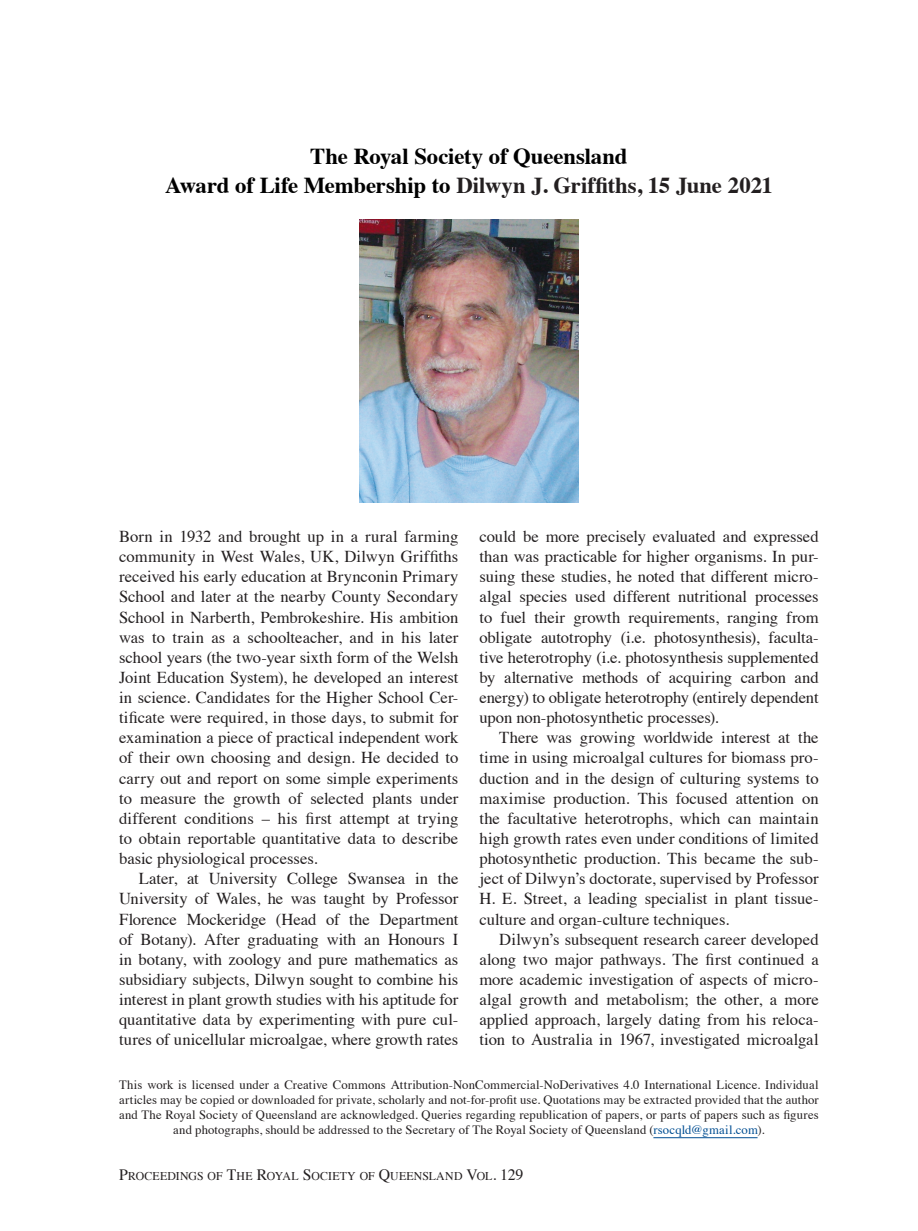
<style>
.page{position:relative;width:918px;height:1231px;background:#fff}
.page>*{position:absolute;margin:0;border:0;box-sizing:border-box;transform-origin:0 0}
.Paper_Title{font:700 22.75px "Times";letter-spacing:-.005em;color:#231f20}
.Paper_Title-2{font:700 22.75px "Times";letter-spacing:-.005em;color:#000}
.Body_Text{font:16.62px/20.1px "Times";color:#231f20;text-align:justify}
.Body_Text_Full_Out{font:16.62px/20.1px "Times";color:#231f20;text-align:justify}
.Imprint{font:12.6px/14.9px "Times";letter-spacing:.01em;color:#231f20;text-align:center}
.t1{font:11.9px "Times";letter-spacing:.015em;color:#231f20}
.s1{color:#000}
.s2{color:#004e92}
.s3{font-size:15.75px}
</style>
<div class="page">
<hr style="left:653px;top:1137px;width:104px;height:1px;background:#004e92">
<img style="left:359px;top:219px;width:220px;height:283px">
<p class="Paper_Title-2" style="left:310px;top:134px;width:319px">The Royal Society of Queensland</p>
<p class="Paper_Title" style="left:165px;top:164px;width:609px"><span class="s1">Award of Life Membership to</span> Dilwyn J. Griffiths, 15 June 2021</p>
<p class="Body_Text_Full_Out" style="left:119px;top:525px;width:341px">Born in 1932 and brought up in a rural farming community in West Wales, UK, Dilwyn Griffiths received his early education at Brynconin Primary School and later at the nearby County Secondary School in Narberth, Pembrokeshire. His ambition was to train as a schoolteacher, and in his later school years (the two-year sixth form of the Welsh Joint Education System), he developed an interest in science. Candidates for the Higher School Cer&shy;tificate were required, in those days, to submit for examination a piece of practical independent work of their own choosing and design. He decided to carry out and report on some simple experiments to measure the growth of selected plants under different conditions – his first attempt at trying to obtain reportable quantitative data to describe basic physiological processes.</p>
<p class="Body_Text" style="left:119px;top:867px;width:341px;text-indent:20px">Later, at University College Swansea in the University of Wales, he was taught by Professor Florence Mockeridge (Head of the Department of Botany). After graduating with an Honours I in botany, with zoology and pure mathematics as subsidiary subjects, Dilwyn sought to combine his interest in plant growth studies with his aptitude for quantitative data by experimenting with pure cul&shy;tures of unicellular microalgae, where growth rates</p>
<p class="Body_Text" style="left:479px;top:525px;width:341px">could be more precisely evaluated and expressed than was practicable for higher organisms. In pur&shy;suing these studies, he noted that different micro&shy;algal species used different nutritional processes to fuel their growth requirements, ranging from obligate autotrophy (i.e. photosynthesis), faculta&shy;tive heterotrophy (i.e. photosynthesis supplemented by alternative methods of acquiring carbon and energy) to obligate heterotrophy (entirely dependent upon non-photosynthetic processes).</p>
<p class="Body_Text" style="left:479px;top:726px;width:341px;text-indent:20px">There was growing worldwide interest at the time in using microalgal cultures for biomass pro&shy;duction and in the design of culturing systems to maximise production. This focused attention on the facultative heterotrophs, which can maintain high growth rates even under conditions of limited photosynthetic production. This became the sub&shy;ject of Dilwyn’s doctorate, supervised by Professor H. E. Street, a leading specialist in plant tissue&shy;culture and organ-culture techniques.</p>
<p class="Body_Text" style="left:479px;top:927px;width:341px;text-indent:20px">Dilwyn’s subsequent research career developed along two major pathways. The first continued a more academic investigation of aspects of micro&shy;algal growth and metabolism; the other, a more applied approach, largely dating from his reloca&shy;tion to Australia in 1967, investigated microalgal</p>
<p class="Imprint" style="left:119px;top:1076px;width:701px">This work is licensed under a Creative Commons Attribution-NonCommercial-NoDerivatives 4.0 International Licence. Individual articles may be copied or downloaded for private, scholarly and not-for-profit use. Quotations may be extracted provided that the author and The Royal Society of Queensland are acknowledged. Queries regarding republication of papers, or parts of papers such as figures and photographs, should be addressed to the Secretary of The Royal Society of Queensland (<span class="s2">rsocqld@gmail.com</span>).</p>
<p class="t1" style="left:119px;top:1164px;width:406px"><span class="s3">P</span>ROCEEDINGS OF <span class="s3">T</span>HE <span class="s3">R</span>OYAL <span class="s3">S</span>OCIETY OF <span class="s3">Q</span>UEENSLAND <span class="s3">V</span>OL<span class="s3">. 129</span></p>
</div>
